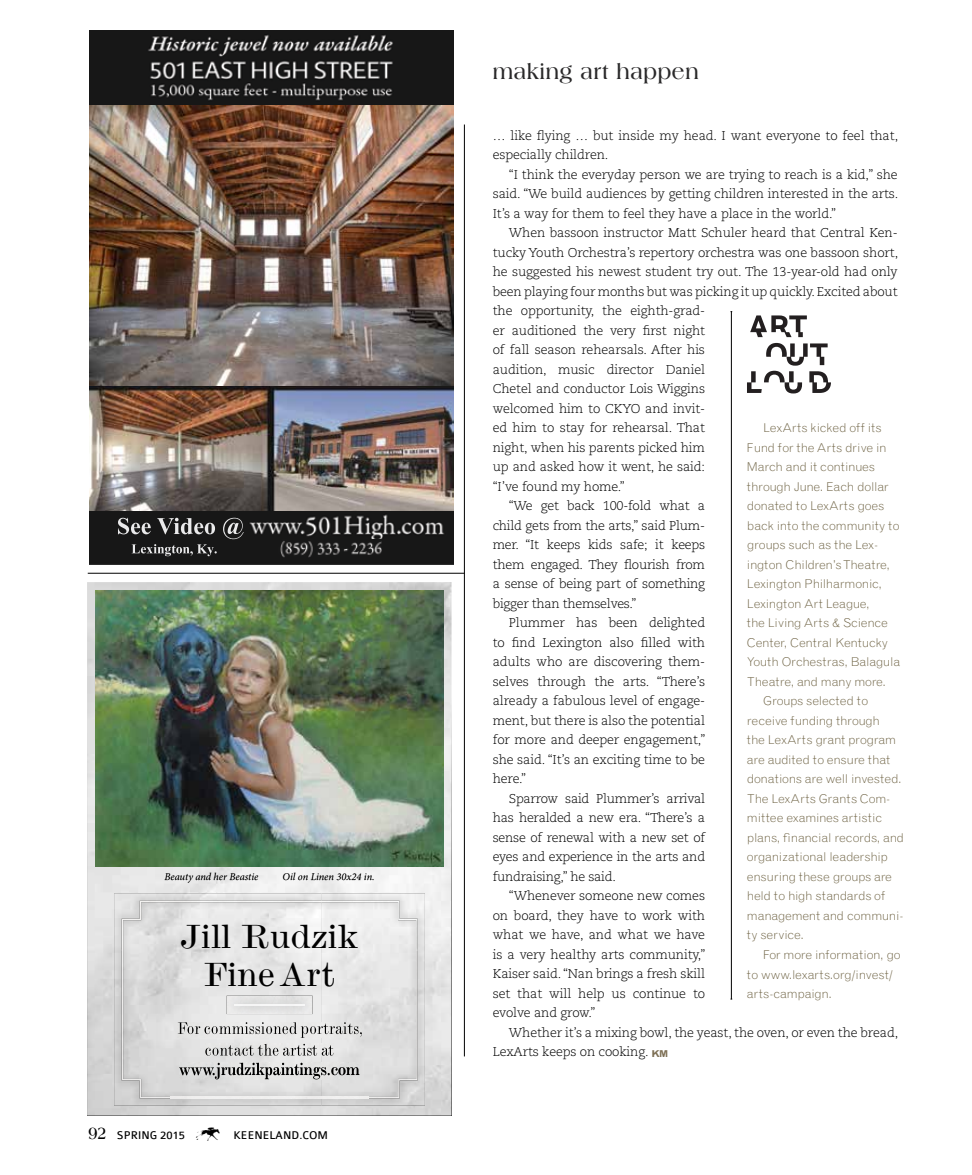
<style>
.page{position:relative;width:972px;height:1175px;background:#fff}
.page>*{position:absolute;margin:0;border:0;box-sizing:border-box;transform-origin:0 0}
.t1{font:expanded 31.5px/37.8px "Modern MT Std";color:#000;text-align:center}
.t2{font:27px "Keen DB";color:#000}
.t3{font:700 22.35px "Americana Std";letter-spacing:.03em;color:#292829;scale:.91 1}
.t4{font:300 12.75px/19.5px "Caecilia LT Std";letter-spacing:-.01em;color:#000}
.t5{font:300 12.15px "Grotesque MT Std";letter-spacing:-.02em;color:#695d3d;scale:1.06 1}
.t6{font:300 12.15px "Grotesque MT Std";color:#695d3d;scale:1.06 1}
.t7{font:12px "Colaborate";color:#000}
.t8{font:italic 10.5px "Minion Pro";letter-spacing:-.005em;color:#000}
.s1{font-family:"Americana Std";font-weight:700;font-size:18.15px}
.s2{font-family:"Grotesque MT Std";font-weight:700;font-size:9.45px;color:#7d6f54}
</style>
<div class="page">
<img style="left:89px;top:31px;width:364px;height:533px">
<svg style="left:118px;top:518px;width:33px;height:16px"></svg>
<svg style="left:157px;top:518px;width:58px;height:16px"></svg>
<svg style="left:223px;top:518px;width:21px;height:21px"></svg>
<img style="left:246px;top:511px;width:205px;height:35px">
<img style="left:278px;top:540px;width:106px;height:19px">
<svg style="left:132px;top:544px;width:85px;height:12px"></svg>
<img style="left:87px;top:582px;width:365px;height:533px">
<img style="left:96px;top:590px;width:347px;height:276px">
<img style="left:114px;top:893px;width:311px;height:212px">
<img style="left:178px;top:1022px;width:184px;height:15px">
<img style="left:205px;top:1043px;width:128px;height:12px">
<img style="left:179px;top:1062px;width:181px;height:17px">
<img style="left:122px;top:900px;width:296px;height:50px">
<img style="left:122px;top:949px;width:49px;height:149px">
<img style="left:368px;top:949px;width:50px;height:149px">
<img style="left:170px;top:1096px;width:199px;height:2px">
<img style="left:227px;top:995px;width:85px;height:19px">
<img style="left:234px;top:1004px;width:71px;height:1px">
<svg style="left:164px;top:873px;width:94px;height:10px"></svg>
<svg style="left:283px;top:873px;width:91px;height:7px"></svg>
<hr style="left:464px;top:124px;width:1px;height:932px;background:#000">
<hr style="left:88px;top:573px;width:377px;height:1px;background:#000">
<hr style="left:731px;top:311px;width:1px;height:688px;background:#000">
<svg style="left:747px;top:343px;width:84px;height:50px"></svg>
<svg style="left:750px;top:315px;width:57px;height:22px"></svg>
<p class="t8" style="left:164px;top:873px;width:96px">Beauty and her Beastie</p>
<p class="t8" style="left:283px;top:873px;width:94px">Oil on Linen 30x24 in.</p>
<h1 class="t1" style="left:180px;top:918px;width:180px">Jill Rudzik<br>Fine Art</h1>
<p class="t7" style="left:89px;top:1128px;width:98px"><span class="s1">92</span> SPRING 2015</p>
<h2 class="t2" style="left:196px;top:1119px;width:28px">K</h2>
<p class="t7" style="left:233px;top:1128px;width:96px">KEENELAND.COM</p>
<h3 class="t3" style="left:493px;top:59px;width:228px">making art happen</h3>
<p class="t4" style="left:493px;top:126px;width:407px">… like flying … but inside my head. I want everyone to feel that, especially children.</p>
<p class="t4" style="left:493px;top:165px;width:407px;text-align:justify;text-indent:16px">“I think the everyday person we are trying to reach is a kid,” she said. “We build audiences by getting children interested in the arts.<br>It’s a way for them to feel they have a place in the world.”</p>
<p class="t4" style="left:509px;top:223px;width:390px">When bassoon instructor Matt Schuler heard that Central Ken-</p>
<p class="t4" style="left:493px;top:243px;width:407px">tucky Youth Orchestra’s repertory orchestra was one bassoon short,</p>
<p class="t4" style="left:493px;top:262px;width:407px">he suggested his newest student try out. The 13-year-old had only</p>
<p class="t4" style="left:493px;top:282px;width:407px">been playing four months but was picking it up quickly. Excited about</p>
<p class="t4" style="left:493px;top:301px;width:214px">the opportunity, the eighth-grad-</p>
<p class="t4" style="left:493px;top:321px;width:214px">er auditioned the very first night</p>
<p class="t4" style="left:493px;top:340px;width:214px">of fall season rehearsals. After his</p>
<p class="t4" style="left:493px;top:360px;width:214px">audition, music director Daniel</p>
<p class="t4" style="left:493px;top:379px;width:214px">Chetel and conductor Lois Wiggins</p>
<p class="t4" style="left:493px;top:399px;width:214px">welcomed him to CKYO and invit-</p>
<p class="t4" style="left:493px;top:418px;width:214px">ed him to stay for rehearsal. That</p>
<p class="t4" style="left:493px;top:438px;width:214px">night, when his parents picked him</p>
<p class="t4" style="left:493px;top:457px;width:214px">up and asked how it went, he said:</p>
<p class="t4" style="left:493px;top:477px;width:134px">“I’ve found my home.”</p>
<p class="t4" style="left:509px;top:496px;width:198px">“We get back 100-fold what a</p>
<p class="t4" style="left:493px;top:516px;width:214px">child gets from the arts,” said Plum-</p>
<p class="t4" style="left:493px;top:535px;width:214px">mer. “It keeps kids safe; it keeps</p>
<p class="t4" style="left:493px;top:555px;width:214px">them engaged. They flourish from</p>
<p class="t4" style="left:493px;top:574px;width:214px">a sense of being part of something</p>
<p class="t4" style="left:493px;top:594px;width:145px">bigger than themselves.”</p>
<p class="t4" style="left:509px;top:613px;width:198px">Plummer has been delighted</p>
<p class="t4" style="left:493px;top:633px;width:214px">to find Lexington also filled with</p>
<p class="t4" style="left:493px;top:652px;width:214px">adults who are discovering them-</p>
<p class="t4" style="left:493px;top:672px;width:214px">selves through the arts. “There’s</p>
<p class="t4" style="left:493px;top:691px;width:214px">already a fabulous level of engage-</p>
<p class="t4" style="left:493px;top:710px;width:214px">ment, but there is also the potential</p>
<p class="t4" style="left:493px;top:730px;width:214px">for more and deeper engagement,”</p>
<p class="t4" style="left:493px;top:749px;width:214px">she said. “It’s an exciting time to be</p>
<p class="t4" style="left:493px;top:769px;width:35px">here.”</p>
<p class="t4" style="left:509px;top:788px;width:198px">Sparrow said Plummer’s arrival</p>
<p class="t4" style="left:493px;top:808px;width:214px">has heralded a new era. “There’s a</p>
<p class="t4" style="left:493px;top:827px;width:214px">sense of renewal with a new set of</p>
<p class="t4" style="left:493px;top:847px;width:214px">eyes and experience in the arts and</p>
<p class="t4" style="left:493px;top:866px;width:125px">fundraising,” he said.</p>
<p class="t4" style="left:509px;top:886px;width:198px">“Whenever someone new comes</p>
<p class="t4" style="left:493px;top:905px;width:214px">on board, they have to work with</p>
<p class="t4" style="left:493px;top:925px;width:214px">what we have, and what we have</p>
<p class="t4" style="left:493px;top:944px;width:214px">is a very healthy arts community,”</p>
<p class="t4" style="left:493px;top:964px;width:214px">Kaiser said. “Nan brings a fresh skill</p>
<p class="t4" style="left:493px;top:983px;width:214px">set that will help us continue to</p>
<p class="t4" style="left:493px;top:1003px;width:104px">evolve and grow.”</p>
<p class="t4" style="left:509px;top:1022px;width:391px">Whether it’s a mixing bowl, the yeast, the oven, or even the bread,</p>
<p class="t4" style="left:493px;top:1042px;width:177px">LexArts keeps on cooking. <span class="s2">KM</span></p>
<p class="t5" style="left:763px;top:420px;width:113px">LexArts kicked off its</p>
<p class="t5" style="left:747px;top:440px;width:133px">Fund for the Arts drive in</p>
<p class="t5" style="left:747px;top:459px;width:122px">March and it continues</p>
<p class="t5" style="left:747px;top:479px;width:135px">through June. Each dollar</p>
<p class="t5" style="left:747px;top:498px;width:131px">donated to LexArts goes</p>
<p class="t5" style="left:747px;top:518px;width:145px">back into the community to</p>
<p class="t5" style="left:747px;top:537px;width:126px">groups such as the Lex-</p>
<p class="t5" style="left:747px;top:557px;width:136px">ington Children’s Theatre,</p>
<p class="t5" style="left:747px;top:576px;width:129px">Lexington Philharmonic,</p>
<p class="t5" style="left:747px;top:596px;width:117px">Lexington Art League,</p>
<p class="t5" style="left:747px;top:615px;width:135px">the Living Arts &amp; Science</p>
<p class="t5" style="left:747px;top:635px;width:135px">Center, Central Kentucky</p>
<p class="t5" style="left:747px;top:654px;width:146px">Youth Orchestras, Balagula</p>
<p class="t5" style="left:747px;top:674px;width:133px">Theatre, and many more.</p>
<p class="t5" style="left:763px;top:693px;width:101px">Groups selected to</p>
<p class="t5" style="left:747px;top:713px;width:127px">receive funding through</p>
<p class="t5" style="left:747px;top:732px;width:142px">the LexArts grant program</p>
<p class="t5" style="left:747px;top:752px;width:137px">are audited to ensure that</p>
<p class="t5" style="left:747px;top:771px;width:147px">donations are well invested.</p>
<p class="t5" style="left:747px;top:791px;width:137px">The LexArts Grants Com-</p>
<p class="t5" style="left:747px;top:810px;width:129px">mittee examines artistic</p>
<p class="t5" style="left:747px;top:830px;width:150px">plans, financial records, and</p>
<p class="t5" style="left:747px;top:849px;width:135px">organizational leadership</p>
<p class="t5" style="left:747px;top:869px;width:138px">ensuring these groups are</p>
<p class="t5" style="left:747px;top:888px;width:132px">held to high standards of</p>
<p class="t5" style="left:747px;top:908px;width:149px">management and communi-</p>
<p class="t6" style="left:747px;top:927px;width:55px">ty service.</p>
<p class="t5" style="left:763px;top:947px;width:131px">For more information, go</p>
<p class="t5" style="left:747px;top:966px;width:139px">to www.lexarts.org/invest/</p>
<p class="t5" style="left:747px;top:986px;width:82px">arts-campaign.</p>
</div>
